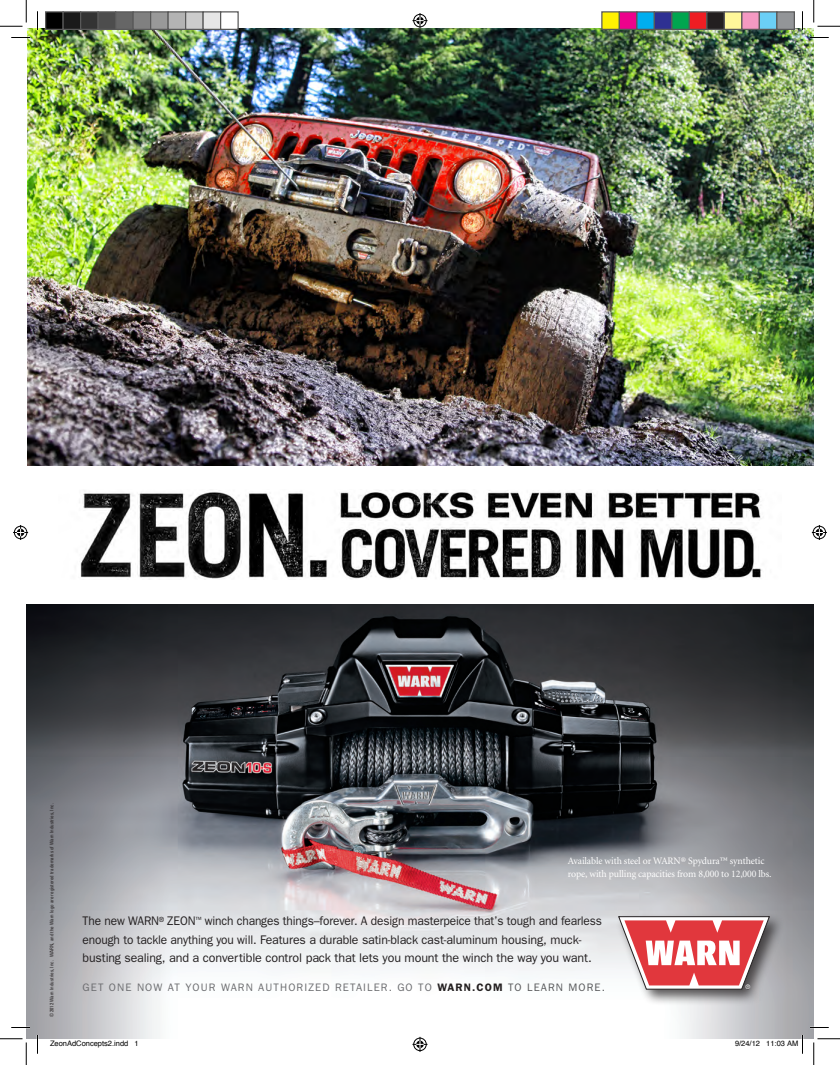
<style>
.page{position:relative;width:840px;height:1065px;background:#fff}
.page>*{position:absolute;margin:0;border:0;box-sizing:border-box;transform-origin:0 0}
.t1{font:12.5px/18.2px "Franklin Gothic";letter-spacing:-.01em;color:#231f20;scale:.95 1}
.t2{font:10.88px "Franklin Gothic";letter-spacing:.1em;color:#6c6d70}
.t3{font:10px/12.5px "Minion";letter-spacing:-.01em;color:#fff}
.t4{font:7.5px "Helvetica";color:#000}
.t5{font:6.5px "Franklin Gothic";color:#fff}
.t6{font:condensed 5px "Univers";color:#231f20}
.s1{font-weight:600;color:#231f20}
.s2{color:#57585a}
</style>
<div class="page">
<img style="left:26px;top:605px;width:788px;height:434px">
<img style="left:28px;top:28px;width:786px;height:438px">
<img style="left:80px;top:490px;width:682px;height:90px">
<div style="left:615px;top:913px;width:170px;height:93px;background:#231f20;opacity:.75"></div>
<svg style="left:618px;top:916px;width:152px;height:74px"></svg>
<svg style="left:11px;top:37px;width:19px;height:1px"></svg>
<svg style="left:810px;top:37px;width:19px;height:1px"></svg>
<svg style="left:11px;top:1027px;width:19px;height:1px"></svg>
<svg style="left:810px;top:1027px;width:19px;height:1px"></svg>
<svg style="left:37px;top:11px;width:1px;height:19px"></svg>
<svg style="left:37px;top:1035px;width:1px;height:19px"></svg>
<svg style="left:802px;top:11px;width:1px;height:19px"></svg>
<svg style="left:0;top:0;width:27px;height:27px"></svg>
<svg style="left:0;top:1039px;width:27px;height:26px"></svg>
<svg style="left:814px;top:0;width:26px;height:27px"></svg>
<svg style="left:814px;top:1039px;width:26px;height:26px"></svg>
<svg style="left:412px;top:13px;width:16px;height:15px"></svg>
<svg style="left:412px;top:1037px;width:16px;height:15px"></svg>
<svg style="left:13px;top:525px;width:15px;height:15px"></svg>
<svg style="left:812px;top:525px;width:15px;height:15px"></svg>
<div style="left:46px;top:12px;width:17px;height:17px;background:#000"></div>
<div style="left:45px;top:11px;width:19px;height:19px;border:1px solid #595959"></div>
<div style="left:63px;top:12px;width:18px;height:17px;background:#1a1a1a"></div>
<div style="left:62px;top:11px;width:19px;height:19px;border:1px solid #595959"></div>
<div style="left:81px;top:12px;width:17px;height:17px;background:#333"></div>
<div style="left:80px;top:11px;width:19px;height:19px;border:1px solid #595959"></div>
<div style="left:98px;top:12px;width:18px;height:17px;background:#4d4d4d"></div>
<div style="left:98px;top:11px;width:18px;height:19px;border:1px solid #595959"></div>
<div style="left:116px;top:12px;width:17px;height:17px;background:#666"></div>
<div style="left:115px;top:11px;width:19px;height:19px;border:1px solid #595959"></div>
<div style="left:133px;top:12px;width:18px;height:17px;background:#808080"></div>
<div style="left:132px;top:11px;width:19px;height:19px;border:1px solid #595959"></div>
<div style="left:151px;top:12px;width:17px;height:17px;background:#999"></div>
<div style="left:150px;top:11px;width:19px;height:19px;border:1px solid #595959"></div>
<div style="left:168px;top:12px;width:18px;height:17px;background:#b3b3b3"></div>
<div style="left:168px;top:11px;width:18px;height:19px;border:1px solid #595959"></div>
<div style="left:186px;top:12px;width:17px;height:17px;background:#ccc"></div>
<div style="left:185px;top:11px;width:19px;height:19px;border:1px solid #595959"></div>
<div style="left:203px;top:12px;width:18px;height:17px;background:#e6e6e6"></div>
<div style="left:202px;top:11px;width:19px;height:19px;border:1px solid #595959"></div>
<div style="left:220px;top:11px;width:19px;height:19px;border:1px solid #595959"></div>
<div style="left:602px;top:12px;width:17px;height:17px;background:#fff101"></div>
<div style="left:601px;top:11px;width:19px;height:19px;border:1px solid #595959"></div>
<div style="left:619px;top:12px;width:18px;height:17px;background:#ed028c"></div>
<div style="left:619px;top:11px;width:19px;height:19px;border:1px solid #595959"></div>
<div style="left:637px;top:12px;width:17px;height:17px;background:#00aeef"></div>
<div style="left:636px;top:11px;width:19px;height:19px;border:1px solid #595959"></div>
<div style="left:654px;top:12px;width:18px;height:17px;background:#2e3092"></div>
<div style="left:654px;top:11px;width:18px;height:19px;border:1px solid #595959"></div>
<div style="left:672px;top:12px;width:17px;height:17px;background:#00a54f"></div>
<div style="left:671px;top:11px;width:19px;height:19px;border:1px solid #595959"></div>
<div style="left:689px;top:12px;width:18px;height:17px;background:#ee1d23"></div>
<div style="left:689px;top:11px;width:19px;height:19px;border:1px solid #595959"></div>
<div style="left:707px;top:12px;width:17px;height:17px;background:#231f20"></div>
<div style="left:706px;top:11px;width:19px;height:19px;border:1px solid #595959"></div>
<div style="left:724px;top:12px;width:18px;height:17px;background:#fff79a"></div>
<div style="left:724px;top:11px;width:18px;height:19px;border:1px solid #595959"></div>
<div style="left:742px;top:12px;width:17px;height:17px;background:#f499c2"></div>
<div style="left:741px;top:11px;width:19px;height:19px;border:1px solid #595959"></div>
<div style="left:759px;top:12px;width:18px;height:17px;background:#6bcff6"></div>
<div style="left:759px;top:11px;width:19px;height:19px;border:1px solid #595959"></div>
<div style="left:777px;top:12px;width:17px;height:17px;background:#939598"></div>
<div style="left:776px;top:11px;width:19px;height:19px;border:1px solid #595959"></div>
<svg style="left:766px;top:1035px;width:37px;height:19px"></svg>
<p class="t6" style="left:49px;top:1017px;width:215px;rotate:-90deg">© 2012 Warn Industries, Inc. WARN, and the Warn logo are registered trademarks of Warn Industries, Inc.</p>
<p class="t3" style="left:568px;top:855px;width:205px">Available with steel or WARN® Spydura™ synthetic rope, with pulling capacities from 8,000 to 12,000 lbs.</p>
<p class="t1" style="left:83px;top:912px;width:548px">The new WARN<sup>®</sup> ZEON<sup>™</sup> winch changes things–forever. A design masterpeice that’s tough and fearless enough to tackle anything you will. Features a durable satin-black cast-aluminum housing, muck&shy;busting sealing, and a convertible control pack that lets you mount the winch the way you want.</p>
<p class="t2" style="left:83px;top:981px;width:524px">GET ONE NOW AT YOUR WARN AUTHORIZED RETAILER. GO TO <span class="s1">WARN.COM</span> <span class="s2">TO LEARN MORE.</span></p>
<p class="t5" style="left:746px;top:983px;width:6px">®</p>
<p class="t4" style="left:50px;top:1038px;width:90px">ZeonAdConcepts2.indd 1</p>
<p class="t4" style="left:735px;top:1038px;width:65px">9/24/12 11:03 AM</p>
</div>
